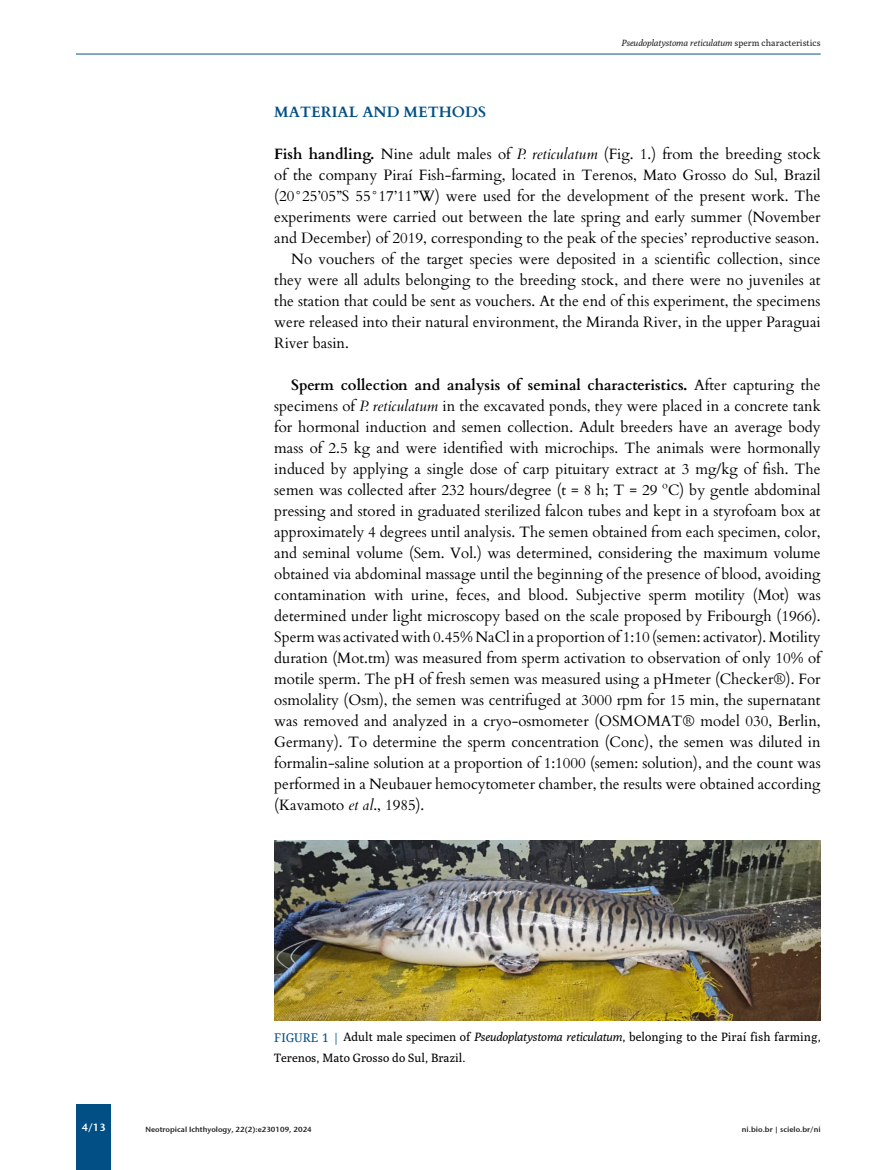
<style>
.page{position:relative;width:893px;height:1170px;background:#fff}
.page>*{position:absolute;margin:0;border:0;box-sizing:border-box;transform-origin:0 0}
.Body_Text{font:15px/21px "Cardo";color:#000;text-align:justify}
.NI_Subtittulos{font:700 15px "Cardo";color:#014f84}
.t1{font:12px/21px "Poly";color:#000}
.t2{font:10.5px "Stone Sans Sem ITCTT Semi";color:#fff}
.t3{font:italic 9px "Poly";color:#231f20}
.t4{font:7.5px "Stone Sans Sem ITCTT Semi";color:#231f20}
.s1{font-style:normal}
.s2{font-weight:700}
.s3{font-style:italic}
.s4{font-family:"Droid Serif";color:#015085}
</style>
<div class="page">
<div style="left:77px;top:1104px;width:34px;height:65px;background:#014f84"></div>
<hr style="left:76px;top:54px;width:745px;height:1px;background:#01558c">
<img style="left:274px;top:840px;width:547px;height:180px">
<p class="t3" style="left:622px;top:37px;width:201px">Pseudoplatystoma reticulatum <span class="s1">sperm characteristics</span></p>
<p class="NI_Subtittulos" style="left:274px;top:100px;width:213px">MATERIAL AND METHODS</p>
<p class="Body_Text" style="left:274px;top:143px;width:548px"><span class="s2">Fish handling.</span> Nine adult males of <span class="s3">P. reticulatum</span> (Fig. 1.) from the breeding stock of the company Piraí Fish-farming, located in Terenos, Mato Grosso do Sul, Brazil (20°25’05”S 55°17’11”W) were used for the development of the present work. The experiments were carried out between the late spring and early summer (November and December) of 2019, corresponding to the peak of the species’ reproductive season.</p>
<p class="Body_Text" style="left:274px;top:248px;width:548px;text-indent:17px">No vouchers of the target species were deposited in a scientific collection, since they were all adults belonging to the breeding stock, and there were no juveniles at the station that could be sent as vouchers. At the end of this experiment, the specimens were released into their natural environment, the Miranda River, in the upper Paraguai River basin.</p>
<p class="Body_Text" style="left:274px;top:374px;width:548px;text-indent:17px"><span class="s2">Sperm collection and analysis of seminal characteristics.</span> After capturing the specimens of <span class="s3">P. reticulatum</span> in the excavated ponds, they were placed in a concrete tank for hormonal induction and semen collection. Adult breeders have an average body mass of 2.5 kg and were identified with microchips. The animals were hormonally induced by applying a single dose of carp pituitary extract at 3 mg/kg of fish. The semen was collected after 232 hours/degree (t = 8 h; T = 29 ºC) by gentle abdominal pressing and stored in graduated sterilized falcon tubes and kept in a styrofoam box at approximately 4 degrees until analysis. The semen obtained from each specimen, color, and seminal volume (Sem. Vol.) was determined, considering the maximum volume obtained via abdominal massage until the beginning of the presence of blood, avoiding contamination with urine, feces, and blood. Subjective sperm motility (Mot) was determined under light microscopy based on the scale proposed by Fribourgh (1966).<br>Sperm was activated with 0.45% NaCl in a proportion of 1:10 (semen: activator). Motility duration (Mot.tm) was measured from sperm activation to observation of only 10% of motile sperm. The pH of fresh semen was measured using a pHmeter (Checker®). For osmolality (Osm), the semen was centrifuged at 3000 rpm for 15 min, the supernatant was removed and analyzed in a cryo-osmometer (OSMOMAT® model 030, Berlin, Germany). To determine the sperm concentration (Conc), the semen was diluted in formalin-saline solution at a proportion of 1:1000 (semen: solution), and the count was performed in a Neubauer hemocytometer chamber, the results were obtained according (Kavamoto <span class="s3">et al</span>., 1985).</p>
<p class="t1" style="left:274px;top:1026px;width:548px"><span class="s4">FIGURE 1 |</span> Adult male specimen of <span class="s3">Pseudoplatystoma reticulatum</span>, belonging to the Piraí fish farming,<br>Terenos, Mato Grosso do Sul, Brazil.</p>
<p class="t2" style="left:82px;top:1118px;width:25px">4/13</p>
<p class="t4" style="left:145px;top:1122px;width:168px">Neotropical Ichthyology, 22(2):e230109, 2024</p>
<p class="t4" style="left:742px;top:1122px;width:80px">ni.bio.br | scielo.br/ni</p>
</div>
